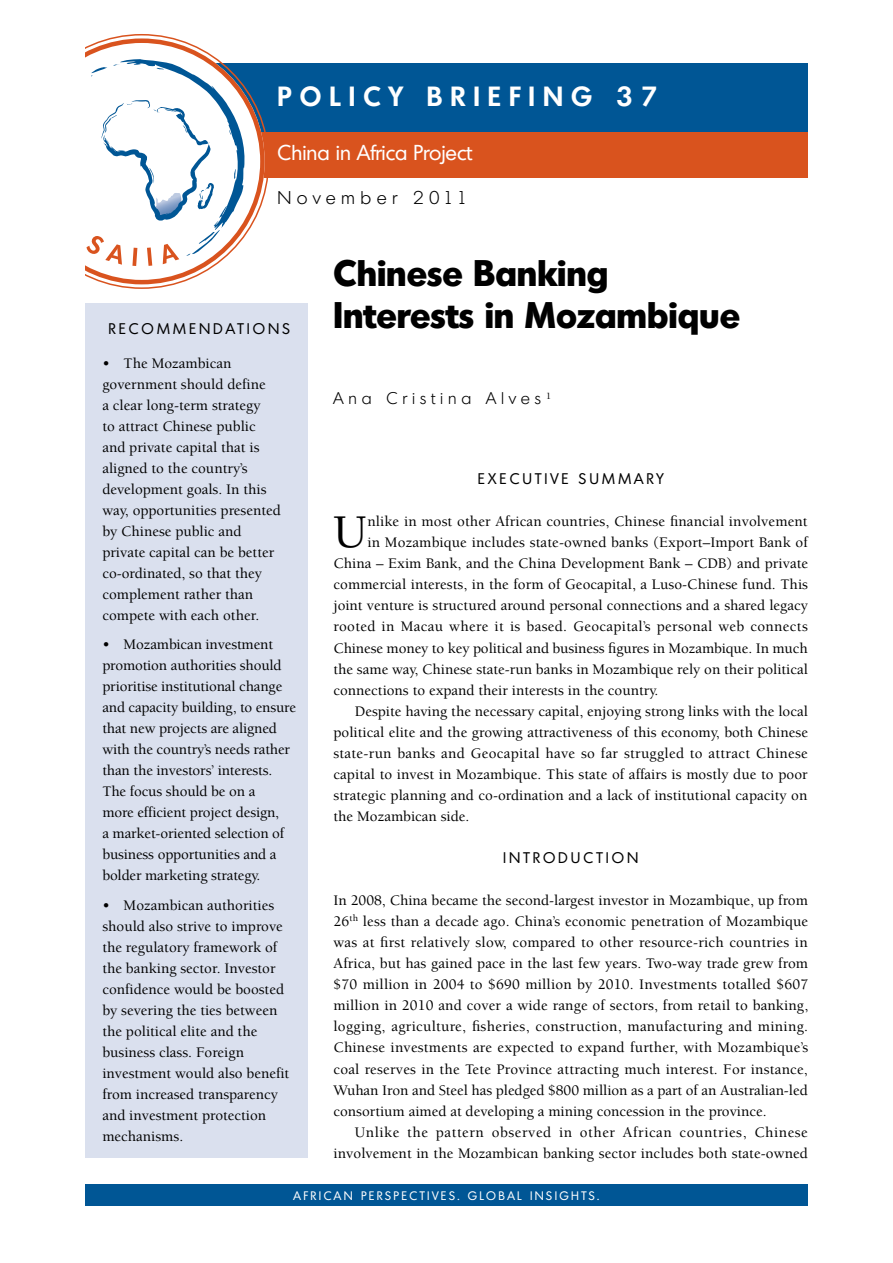
<style>
.page{position:relative;width:893px;height:1263px;background:#fff}
.page>*{position:absolute;margin:0;border:0;box-sizing:border-box;transform-origin:0 0}
.t1{font:500 48.15px "Berkeley Std";color:#000}
.t2{font:700 36px/42px "Montreal";color:#000}
.t3{font:600 27px "Montreal";letter-spacing:.3em;color:#fff}
.t4{font:21px "Montreal";color:#fff}
.t5{font:300 18px "Montreal";letter-spacing:.3em;color:#000}
.t6{font:300 16.5px "Montreal";letter-spacing:.3em;color:#000}
.t7{font:500 15px/21px "Berkeley Std";color:#000}
.t8{font:500 15px "Berkeley Std";letter-spacing:.02em;color:#000}
.t9{font:15px "Montreal";letter-spacing:.2em;color:#000}
.t10{font:12px "Montreal";letter-spacing:.2em;color:#fff}
</style>
<div class="page">
<div style="left:108px;top:63px;width:700px;height:72px;background:#005695"></div>
<div style="left:108px;top:132px;width:700px;height:45px;background:#d9531e"></div>
<div style="left:85px;top:303px;width:223px;height:855px;background:#dae0ee"></div>
<svg style="left:107px;top:34px;width:162px;height:255px"></svg>
<div style="left:85px;top:1184px;width:723px;height:21px;background:#005695"></div>
<svg style="left:85px;top:38px;width:180px;height:246px"></svg>
<h3 class="t3" style="left:278px;top:79px;width:381px">POLICY BRIEFING 37</h3>
<h3 class="t4" style="left:278px;top:140px;width:197px">CHINA IN AFRICA PROJECT</h3>
<p class="t5" style="left:278px;top:187px;width:191px">November 2011</p>
<p class="t9" style="left:108px;top:320px;width:183px">REC OMMENDATIONS</p>
<p class="t7" style="left:102px;top:353px;width:180px">• The Mozambican government should define<br>a clear long-term strategy<br>to attract Chinese public and private capital that is aligned to the country’s development goals. In this way, opportunities presented by Chinese public and private capital can be better co-ordinated, so that they complement rather than compete with each other.</p>
<p class="t7" style="left:102px;top:634px;width:195px">• Mozambican investment promotion authorities should prioritise institutional change and capacity building, to ensure that new projects are aligned with the country’s needs rather than the investors’ interests.<br>The focus should be on a<br>more efficient project design,<br>a market-oriented selection of business opportunities and a bolder marketing strategy.</p>
<p class="t7" style="left:102px;top:895px;width:188px">• Mozambican authorities should also strive to improve the regulatory framework of the banking sector. Investor confidence would be boosted by severing the ties between the political elite and the business class. Foreign investment would also benefit from increased transparency and investment protection mechanisms.</p>
<h2 class="t2" style="left:333px;top:251px;width:408px">Chinese Banking<br>Interests in Mozambique</h2>
<p class="t6" style="left:333px;top:389px;width:219px">Ana Cristina Alves <sup>1</sup></p>
<p class="t9" style="left:478px;top:470px;width:187px">EXEC UTIVE SUMMARY</p>
<h1 class="t1" style="left:333px;top:507px;width:35px">U</h1>
<p class="t7" style="left:367px;top:511px;width:442px">nlike in most other African countries, Chinese financial involvement</p>
<p class="t7" style="left:367px;top:532px;width:442px">in Mozambique includes state-owned banks (Export–Import Bank of</p>
<p class="t7" style="left:333px;top:553px;width:476px">China – Exim Bank, and the China Development Bank – CDB) and private</p>
<p class="t7" style="left:333px;top:574px;width:476px">commercial interests, in the form of Geocapital, a Luso-Chinese fund. This</p>
<p class="t7" style="left:333px;top:595px;width:476px">joint venture is structured around personal connections and a shared legacy</p>
<p class="t8" style="left:333px;top:619px;width:476px">rooted in Macau where it is based. Geocapital’s personal web connects</p>
<p class="t7" style="left:333px;top:638px;width:476px">Chinese money to key political and business figures in Mozambique. In much</p>
<p class="t7" style="left:333px;top:659px;width:476px">the same way, Chinese state-run banks in Mozambique rely on their political</p>
<p class="t7" style="left:333px;top:680px;width:326px">connections to expand their interests in the country.</p>
<p class="t7" style="left:355px;top:701px;width:455px">Despite having the necessary capital, enjoying strong links with the local</p>
<p class="t7" style="left:333px;top:722px;width:476px">political elite and the growing attractiveness of this economy, both Chinese</p>
<p class="t8" style="left:333px;top:745px;width:476px">state-run banks and Geocapital have so far struggled to attract Chinese</p>
<p class="t7" style="left:333px;top:764px;width:476px">capital to invest in Mozambique. This state of affairs is mostly due to poor</p>
<p class="t7" style="left:333px;top:785px;width:475px">strategic planning and co-ordination and a lack of institutional capacity on</p>
<p class="t7" style="left:333px;top:806px;width:137px">the Mozambican side.</p>
<p class="t9" style="left:503px;top:848px;width:137px">I NTRODUC TION</p>
<p class="t7" style="left:333px;top:890px;width:476px;text-align:justify">In 2008, China became the second-largest investor in Mozambique, up from 26<sup>th</sup> less than a decade ago. China’s economic penetration of Mozambique was at first relatively slow, compared to other resource-rich countries in Africa, but has gained pace in the last few years. Two-way trade grew from $70 million in 2004 to $690 million by 2010. Investments totalled $607 million in 2010 and cover a wide range of sectors, from retail to banking, logging, agriculture, fisheries, construction, manufacturing and mining.<br>Chinese investments are expected to expand further, with Mozambique’s coal reserves in the Tete Province attracting much interest. For instance, Wuhan Iron and Steel has pledged $800 million as a part of an Australian-led consortium aimed at developing a mining concession in the province.</p>
<p class="t7" style="left:333px;top:1122px;width:476px;text-align:right">Unlike the pattern observed in other African countries, Chinese involvement in the Mozambican banking sector includes both state-owned</p>
<p class="t10" style="left:294px;top:1188px;width:307px">AFRICA N PERSPEC TIVES. GLOBAL INSIGHTS.</p>
</div>
